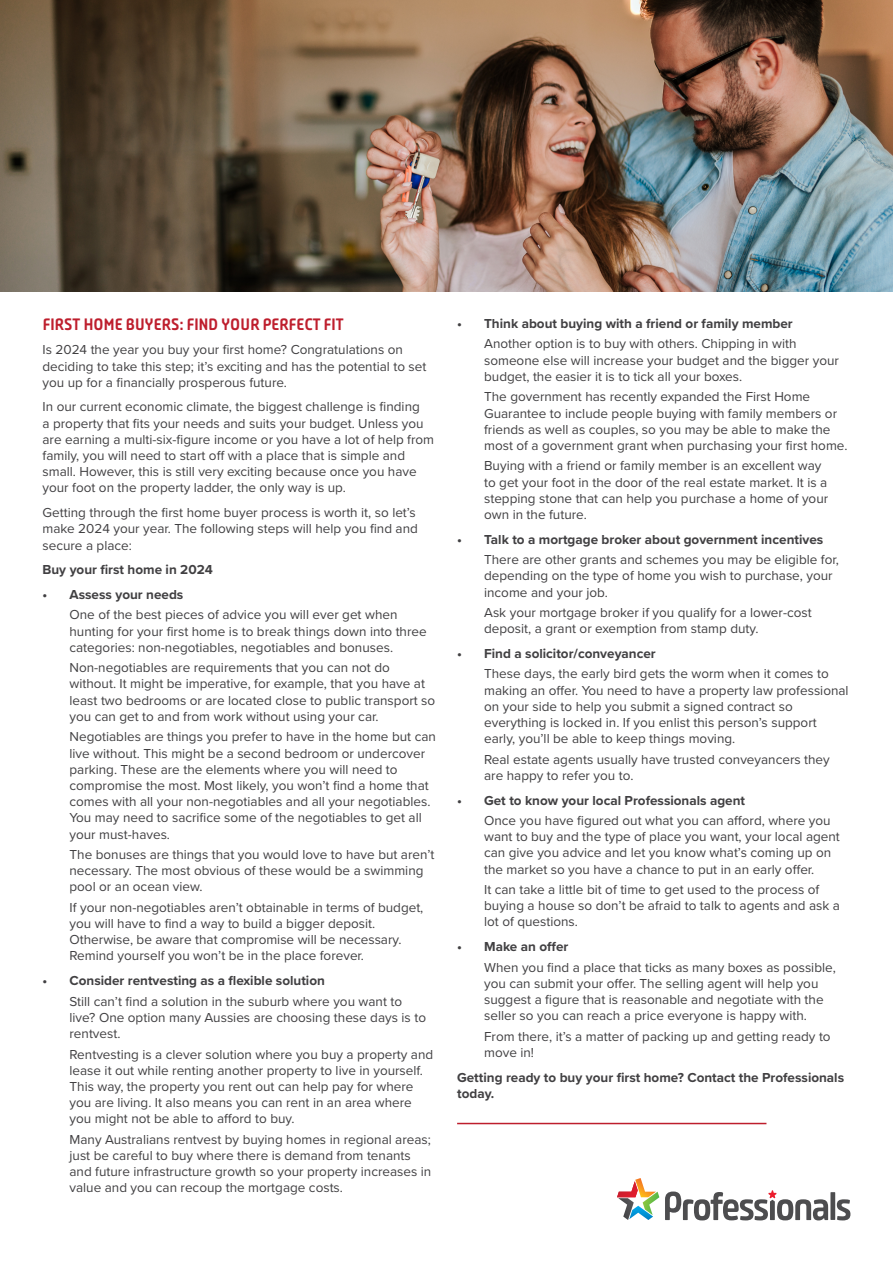
<style>
.page{position:relative;width:893px;height:1263px;background:#fff}
.page>*{position:absolute;margin:0;border:0;box-sizing:border-box;transform-origin:0 0}
.t1{font:700 16.5px "Plau";letter-spacing:-.03em;color:#be1e2d}
.t2{font:13.5px/16.2px "Proxima Nova";color:#414042}
.t3{font:700 13.5px/16.2px "Proxima Nova";color:#414042}
</style>
<div class="page">
<hr style="left:457px;top:1123px;width:309px;height:1px;background:#be1e2d">
<div style="left:830px;top:1192px;width:5px;height:28px;background:#4d4d4f"></div>
<svg style="left:837px;top:1199px;width:13px;height:21px"></svg>
<svg style="left:665px;top:1190px;width:163px;height:30px"></svg>
<svg style="left:617px;top:1178px;width:42px;height:42px"></svg>
<img style="left:0;top:0;width:893px;height:291px">
<p class="t1" style="left:43px;top:314px;width:303px">FIRST HOME BUYERS: FIND YOUR PERFECT FIT</p>
<p class="t2" style="left:43px;top:341px;width:385px">Is 2024 the year you buy your first home? Congratulations on deciding to take this step; it’s exciting and has the potential to set you up for a financially prosperous future.</p>
<p class="t2" style="left:43px;top:398px;width:393px">In our current economic climate, the biggest challenge is finding<br>a property that fits your needs and suits your budget. Unless you are earning a multi-six-figure income or you have a lot of help from family, you will need to start off with a place that is simple and small. However, this is still very exciting because once you have your foot on the property ladder, the only way is up.</p>
<p class="t2" style="left:43px;top:504px;width:377px">Getting through the first home buyer process is worth it, so let’s make 2024 your year. The following steps will help you find and secure a place:</p>
<p class="t3" style="left:43px;top:561px;width:172px">Buy your first home in 2024</p>
<p class="t3" style="left:43px;top:586px;width:142px">• Assess your needs</p>
<p class="t2" style="left:70px;top:606px;width:359px">One of the best pieces of advice you will ever get when hunting for your first home is to break things down into three categories: non-negotiables, negotiables and bonuses.</p>
<p class="t2" style="left:70px;top:659px;width:367px">Non-negotiables are requirements that you can not do without. It might be imperative, for example, that you have at least two bedrooms or are located close to public transport so you can get to and from work without using your car.</p>
<p class="t2" style="left:70px;top:728px;width:368px">Negotiables are things you prefer to have in the home but can live without. This might be a second bedroom or undercover parking. These are the elements where you will need to compromise the most. Most likely, you won’t find a home that comes with all your non-negotiables and all your negotiables.<br>You may need to sacrifice some of the negotiables to get all your must-haves.</p>
<p class="t2" style="left:70px;top:846px;width:367px">The bonuses are things that you would love to have but aren’t necessary. The most obvious of these would be a swimming pool or an ocean view.</p>
<p class="t2" style="left:70px;top:899px;width:355px">If your non-negotiables aren’t obtainable in terms of budget, you will have to find a way to build a bigger deposit.<br>Otherwise, be aware that compromise will be necessary.<br>Remind yourself you won’t be in the place forever.</p>
<p class="t3" style="left:43px;top:972px;width:284px">• Consider rentvesting as a flexible solution</p>
<p class="t2" style="left:70px;top:992px;width:358px">Still can’t find a solution in the suburb where you want to live? One option many Aussies are choosing these days is to rentvest.</p>
<p class="t2" style="left:70px;top:1045px;width:365px">Rentvesting is a clever solution where you buy a property and lease it out while renting another property to live in yourself.<br>This way, the property you rent out can help pay for where you are living. It also means you can rent in an area where you might not be able to afford to buy.</p>
<p class="t2" style="left:70px;top:1130px;width:363px">Many Australians rentvest by buying homes in regional areas; just be careful to buy where there is demand from tenants and future infrastructure growth so your property increases in value and you can recoup the mortgage costs.</p>
<p class="t3" style="left:457px;top:315px;width:337px">• Think about buying with a friend or family member</p>
<p class="t2" style="left:484px;top:335px;width:356px">Another option is to buy with others. Chipping in with someone else will increase your budget and the bigger your budget, the easier it is to tick all your boxes.</p>
<p class="t2" style="left:484px;top:388px;width:365px">The government has recently expanded the First Home Guarantee to include people buying with family members or friends as well as couples, so you may be able to make the most of a government grant when purchasing your first home.</p>
<p class="t2" style="left:484px;top:457px;width:346px">Buying with a friend or family member is an excellent way to get your foot in the door of the real estate market. It is a stepping stone that can help you purchase a home of your own in the future.</p>
<p class="t3" style="left:457px;top:531px;width:368px">• Talk to a mortgage broker about government incentives</p>
<p class="t2" style="left:484px;top:551px;width:356px">There are other grants and schemes you may be eligible for, depending on the type of home you wish to purchase, your income and your job.</p>
<p class="t2" style="left:484px;top:604px;width:329px">Ask your mortgage broker if you qualify for a lower-cost deposit, a grant or exemption from stamp duty.</p>
<p class="t3" style="left:457px;top:645px;width:200px">• Find a solicitor/conveyancer</p>
<p class="t2" style="left:484px;top:665px;width:366px">These days, the early bird gets the worm when it comes to making an offer. You need to have a property law professional on your side to help you submit a signed contract so everything is locked in. If you enlist this person’s support early, you’ll be able to keep things moving.</p>
<p class="t2" style="left:484px;top:750px;width:347px">Real estate agents usually have trusted conveyancers they are happy to refer you to.</p>
<p class="t3" style="left:457px;top:792px;width:289px">• Get to know your local Professionals agent</p>
<p class="t2" style="left:484px;top:812px;width:357px">Once you have figured out what you can afford, where you want to buy and the type of place you want, your local agent can give you advice and let you know what’s coming up on the market so you have a chance to put in an early offer.</p>
<p class="t2" style="left:484px;top:881px;width:357px">It can take a little bit of time to get used to the process of buying a house so don’t be afraid to talk to agents and ask a lot of questions.</p>
<p class="t3" style="left:457px;top:938px;width:113px">• Make an offer</p>
<p class="t2" style="left:484px;top:958px;width:353px">When you find a place that ticks as many boxes as possible, you can submit your offer. The selling agent will help you suggest a figure that is reasonable and negotiate with the seller so you can reach a price everyone is happy with.</p>
<p class="t2" style="left:484px;top:1027px;width:348px">From there, it’s a matter of packing up and getting ready to move in!</p>
<p class="t3" style="left:457px;top:1069px;width:389px">Getting ready to buy your first home? Contact the Professionals today.</p>
</div>
